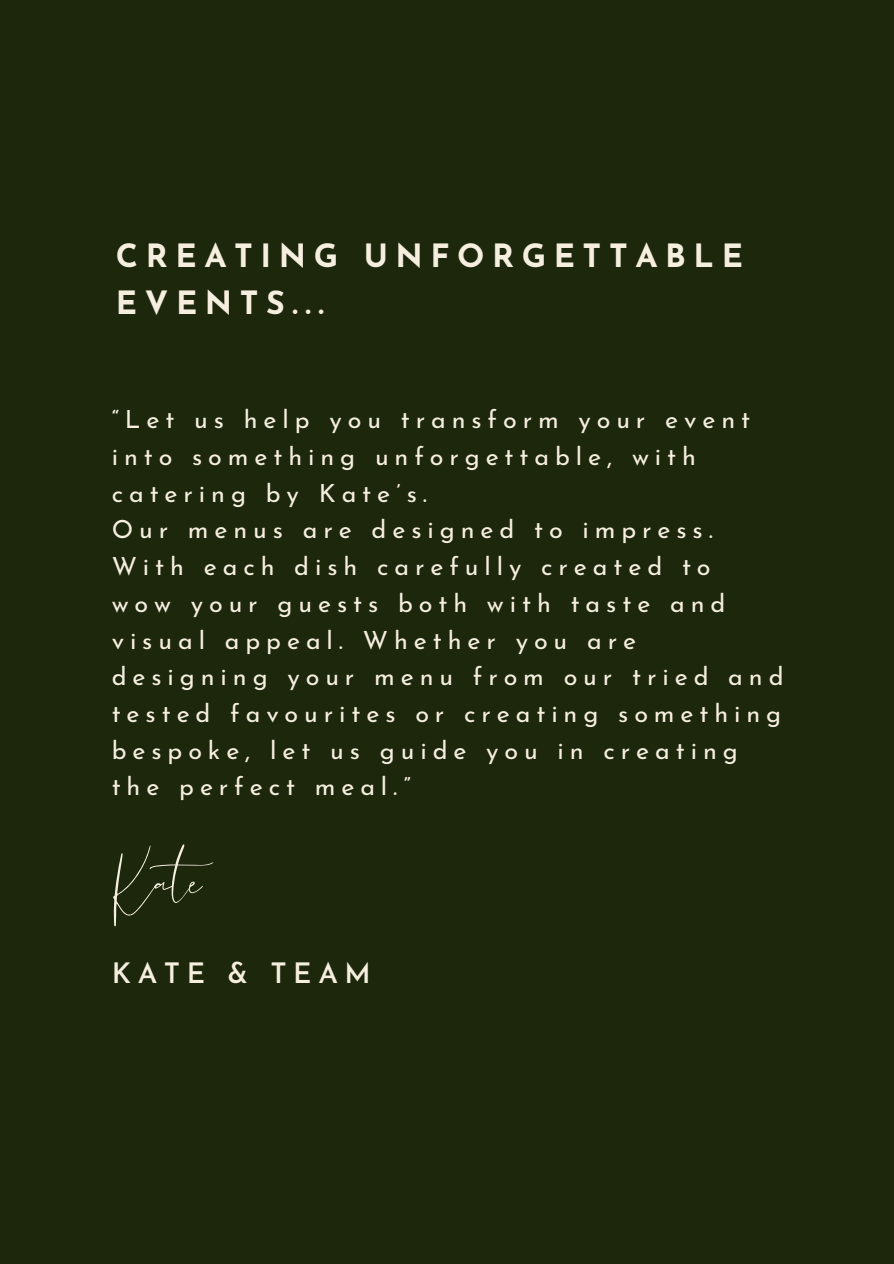
<style>
.page{position:relative;width:894px;height:1264px;background:#fff}
.page>*{position:absolute;margin:0;border:0;box-sizing:border-box;transform-origin:0 0}
.t1{font:95.4px "The Something";color:#f6eedf}
.t2{font:700 32.1px/47.2px "Josefin Sans";letter-spacing:.235em;color:#f6eedf}
.t3{font:600 28.05px "Josefin Sans";letter-spacing:.235em;color:#f6eedf}
.t4{font:25.05px/36.8px "Josefin Sans";letter-spacing:.235em;color:#f6eedf}
</style>
<div class="page">
<div style="left:0;top:0;width:893px;height:1263px;background:#1c270c"></div>
<h2 class="t2" style="left:116px;top:235px;width:628px">CREATING UNFORGETTABLE<br>EVENTS...</h2>
<p class="t4" style="left:112px;top:403px;width:639px">“Let us help you transform your event into something unforgettable, with catering by Kate’s.</p>
<p class="t4" style="left:112px;top:514px;width:673px">Our menus are designed to impress.<br>With each dish carefully created to<br>wow your guests both with taste and visual appeal. Whether you are designing your menu from our tried and tested favourites or creating something bespoke, let us guide you in creating the perfect meal.”</p>
<h1 class="t1" style="left:112px;top:820px;width:90px">Kate</h1>
<h3 class="t3" style="left:112px;top:961px;width:260px">KATE &amp; TEAM</h3>
</div>
